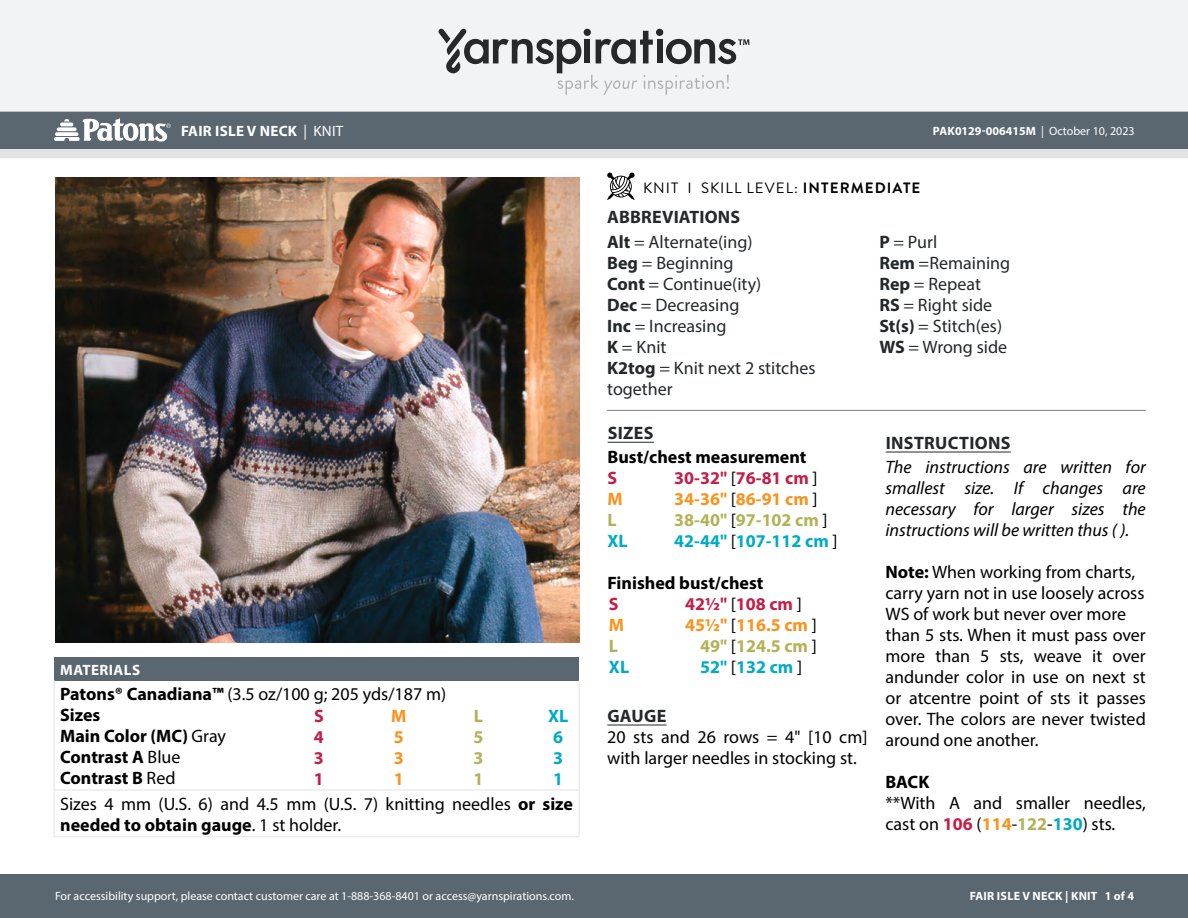
<style>
.page{position:relative;width:1188px;height:918px;background:#fff}
.page>*{position:absolute;margin:0;border:0;box-sizing:border-box;transform-origin:0 0}
.Body{font:18px/21px "Myriad Pro";color:#000}
.Abbreviations{font:18px/21px "Myriad Pro";color:#24282a}
.Body-2{font:italic 18px/21px "Myriad Pro";color:#000;text-align:justify}
.Body-3{font:700 18px/21px "Myriad Pro";color:#000}
.Body-4{font:700 18px "Myriad Pro";color:#00abc5}
.Body-5{font:700 18px "Myriad Pro";color:#f7941e}
.Body-6{font:700 18px "Myriad Pro";color:#b2b258}
.Body-7{font:700 18px "Myriad Pro";color:#c31f49}
.Head{font:700 18px "Myriad Pro";letter-spacing:.02em;color:#24282a}
.Abbreviations_Head{font:700 18px "Myriad Pro";letter-spacing:.01em;color:#26282a}
.Body-8{font:700 18px "Myriad Pro";letter-spacing:.02em;color:#24282a}
.Skill_Level{font:15px "Brandon Grotesque";letter-spacing:.07em;color:#000}
.Materials_Head{font:700 15px "Myriad Pro";letter-spacing:.02em;color:#fff}
.t1{font:12px "Myriad Pro";color:#fff}
.t2{font:700 12px "Myriad Pro";letter-spacing:.01em;color:#fff}
.s1{font-weight:400}
.s2{font-weight:700}
.s3{font-weight:400;color:#000}
.s4{font-weight:700;color:#c31f49}
.s5{font-weight:700;color:#f7941e}
.s6{font-weight:700;color:#b2b258}
.s7{font-weight:700;color:#00abc5}
</style>
<div class="page">
<div style="left:0;top:875px;width:1188px;height:43px;background:#5a6670"></div>
<div style="left:0;top:149px;width:1188px;height:9px;background:#e4e3e3"></div>
<div style="left:0;top:111px;width:1188px;height:38px;background:#5a6670"></div>
<div style="left:0;top:0;width:1188px;height:112px;background:#f2f3f4"></div>
<svg style="left:438px;top:29px;width:311px;height:66px"></svg>
<svg style="left:54px;top:118px;width:117px;height:24px"></svg>
<div style="left:54px;top:657px;width:525px;height:24px;background:#5a6670"></div>
<hr style="left:53px;top:681px;width:2px;height:108px;background:#eaeced">
<hr style="left:578px;top:681px;width:2px;height:108px;background:#eaeced">
<hr style="left:53px;top:791px;width:2px;height:45px;background:#eaeced">
<hr style="left:578px;top:791px;width:2px;height:45px;background:#eaeced">
<hr style="left:53px;top:789px;width:527px;height:2px;background:#eaeced">
<hr style="left:53px;top:836px;width:527px;height:1px;background:#eaeced">
<hr style="left:607px;top:725px;width:60px;height:1px;background:#24282a">
<hr style="left:886px;top:452px;width:125px;height:1px;background:#24282a">
<img style="left:55px;top:178px;width:525px;height:465px">
<hr style="left:607px;top:410px;width:539px;height:1px;background:#7d7d7d">
<hr style="left:608px;top:442px;width:46px;height:1px;background:#24282a">
<svg style="left:607px;top:173px;width:28px;height:27px"></svg>
<p class="Materials_Head" style="left:181px;top:121px;width:164px">FAIR ISLE V NECK <span class="s1">| KNIT</span></p>
<p class="t2" style="left:933px;top:123px;width:203px">PAK0129-006415M <span class="s1">| October 10, 2023</span></p>
<p class="Skill_Level" style="left:643px;top:177px;width:279px">KNIT I SKILL LEVEL: <span class="s2">INTERMEDIATE</span></p>
<p class="Abbreviations_Head" style="left:607px;top:206px;width:135px">ABBREVIATIONS</p>
<p class="Abbreviations" style="left:607px;top:231px;width:147px"><span class="s2">Alt</span> = Alternate(ing)</p>
<p class="Abbreviations" style="left:607px;top:252px;width:128px"><span class="s2">Beg</span> = Beginning</p>
<p class="Abbreviations" style="left:607px;top:273px;width:156px"><span class="s2">Cont</span> = Continue(ity)</p>
<p class="Abbreviations" style="left:607px;top:294px;width:134px"><span class="s2">Dec</span> = Decreasing</p>
<p class="Abbreviations" style="left:607px;top:315px;width:121px"><span class="s2">Inc</span> = Increasing</p>
<p class="Abbreviations" style="left:607px;top:336px;width:61px"><span class="s2">K</span> = Knit</p>
<p class="Abbreviations" style="left:607px;top:357px;width:210px"><span class="s2">K2tog</span> = Knit next 2 stitches together</p>
<p class="Abbreviations" style="left:879px;top:231px;width:60px"><span class="s2">P</span> = Purl</p>
<p class="Abbreviations" style="left:879px;top:252px;width:132px"><span class="s2">Rem</span> =Remaining</p>
<p class="Abbreviations" style="left:879px;top:273px;width:103px"><span class="s2">Rep</span> = Repeat</p>
<p class="Abbreviations" style="left:879px;top:294px;width:114px"><span class="s2">RS</span> = Right side</p>
<p class="Abbreviations" style="left:879px;top:315px;width:124px"><span class="s2">St(s)</span> = Stitch(es)</p>
<p class="Abbreviations" style="left:879px;top:336px;width:129px"><span class="s2">WS</span> = Wrong side</p>
<p class="Materials_Head" style="left:60px;top:660px;width:81px">MATERIALS</p>
<p class="Body" style="left:60px;top:683px;width:388px"><span class="s2">Patons® Canadiana™</span> (3.5 oz/100 g; 205 yds/187 m)</p>
<p class="Body-3" style="left:60px;top:704px;width:167px">Sizes<br>Main Color (MC) <span class="s1">Gray</span></p>
<p class="Body-3" style="left:60px;top:746px;width:122px">Contrast A <span class="s1">Blue</span></p>
<p class="Body-3" style="left:60px;top:767px;width:117px">Contrast B <span class="s1">Red</span></p>
<p class="Body" style="left:60px;top:793px;width:515px">Sizes 4 mm (U.S. 6) and 4.5 mm (U.S. 7) knitting needles <span class="s2">or size needed to obtain gauge</span>. 1 st holder.</p>
<p class="Body-7" style="left:314px;top:704px;width:11px">S</p>
<p class="Body-7" style="left:314px;top:725px;width:11px">4</p>
<p class="Body-7" style="left:314px;top:746px;width:11px">3</p>
<p class="Body-7" style="left:314px;top:767px;width:11px">1</p>
<p class="Body-5" style="left:391px;top:704px;width:17px">M</p>
<p class="Body-5" style="left:394px;top:725px;width:11px">5</p>
<p class="Body-5" style="left:394px;top:746px;width:11px">3</p>
<p class="Body-5" style="left:394px;top:767px;width:11px">1</p>
<p class="Body-6" style="left:474px;top:704px;width:11px">L</p>
<p class="Body-6" style="left:473px;top:725px;width:11px">5</p>
<p class="Body-6" style="left:473px;top:746px;width:11px">3</p>
<p class="Body-6" style="left:473px;top:767px;width:11px">1</p>
<p class="Body-4" style="left:548px;top:704px;width:22px">XL</p>
<p class="Body-4" style="left:553px;top:725px;width:11px">6</p>
<p class="Body-4" style="left:553px;top:746px;width:11px">3</p>
<p class="Body-4" style="left:553px;top:767px;width:11px">1</p>
<p class="Head" style="left:608px;top:421px;width:48px">SIZES</p>
<p class="Body-3" style="left:608px;top:446px;width:200px">Bust/chest measurement</p>
<p class="Body-7" style="left:608px;top:466px;width:11px">S</p>
<p class="Body-7" style="left:674px;top:466px;width:145px">30-32" <span class="s3">[</span>76-81 cm <span class="s3">]</span></p>
<p class="Body-5" style="left:608px;top:487px;width:17px">M</p>
<p class="Body-5" style="left:674px;top:487px;width:145px">34-36" <span class="s3">[</span>86-91 cm <span class="s3">]</span></p>
<p class="Body-6" style="left:608px;top:508px;width:11px">L</p>
<p class="Body-6" style="left:674px;top:508px;width:155px">38-40" <span class="s3">[</span>97-102 cm <span class="s3">]</span></p>
<p class="Body-4" style="left:608px;top:529px;width:22px">XL</p>
<p class="Body-4" style="left:674px;top:529px;width:165px">42-44" <span class="s3">[</span>107-112 cm <span class="s3">]</span></p>
<p class="Body-3" style="left:608px;top:572px;width:157px">Finished bust/chest</p>
<p class="Body-7" style="left:609px;top:592px;width:11px">S</p>
<p class="Body-7" style="left:685px;top:592px;width:118px">42½" <span class="s3">[</span>108 cm <span class="s3">]</span></p>
<p class="Body-5" style="left:609px;top:613px;width:17px">M</p>
<p class="Body-5" style="left:685px;top:613px;width:133px">45½" <span class="s3">[</span>116.5 cm <span class="s3">]</span></p>
<p class="Body-6" style="left:609px;top:634px;width:11px">L</p>
<p class="Body-6" style="left:700px;top:634px;width:118px">49" <span class="s3">[</span>124.5 cm <span class="s3">]</span></p>
<p class="Body-4" style="left:609px;top:655px;width:22px">XL</p>
<p class="Body-4" style="left:700px;top:655px;width:104px">52" <span class="s3">[</span>132 cm <span class="s3">]</span></p>
<p class="Body-8" style="left:607px;top:704px;width:61px">GAUGE</p>
<p class="Body" style="left:607px;top:726px;width:262px">20 sts and 26 rows = 4" [10 cm] with larger needles in stocking st.</p>
<p class="Head" style="left:886px;top:431px;width:126px">INSTRUCTIONS</p>
<p class="Body-2" style="left:886px;top:456px;width:262px">The instructions are written for smallest size. If changes are necessary for larger sizes the instructions will be written thus ( ).</p>
<p class="Body" style="left:886px;top:561px;width:251px"><span class="s2">Note:</span> When working from charts,</p>
<p class="Body" style="left:886px;top:582px;width:260px">carry yarn not in use loosely across</p>
<p class="Body" style="left:886px;top:603px;width:242px">WS of work but never over more</p>
<p class="Body" style="left:886px;top:624px;width:262px;text-align:justify">than 5 sts. When it must pass over more than 5 sts, weave it over andunder color in use on next st or atcentre point of sts it passes over. The colors are never twisted around one another.</p>
<p class="Body-3" style="left:886px;top:771px;width:45px">BACK</p>
<p class="Body" style="left:886px;top:792px;width:262px">**With A and smaller needles, cast on <span class="s4">106</span> (<span class="s5">114</span>-<span class="s6">122</span>-<span class="s7">130</span>) sts.</p>
<p class="t1" style="left:55px;top:889px;width:520px">For accessibility support, please contact customer care at 1-888-368-8401 or access@yarnspirations.com.</p>
<p class="t2" style="left:970px;top:888px;width:166px">FAIR ISLE V NECK | KNIT 1 of 4</p>
</div>
